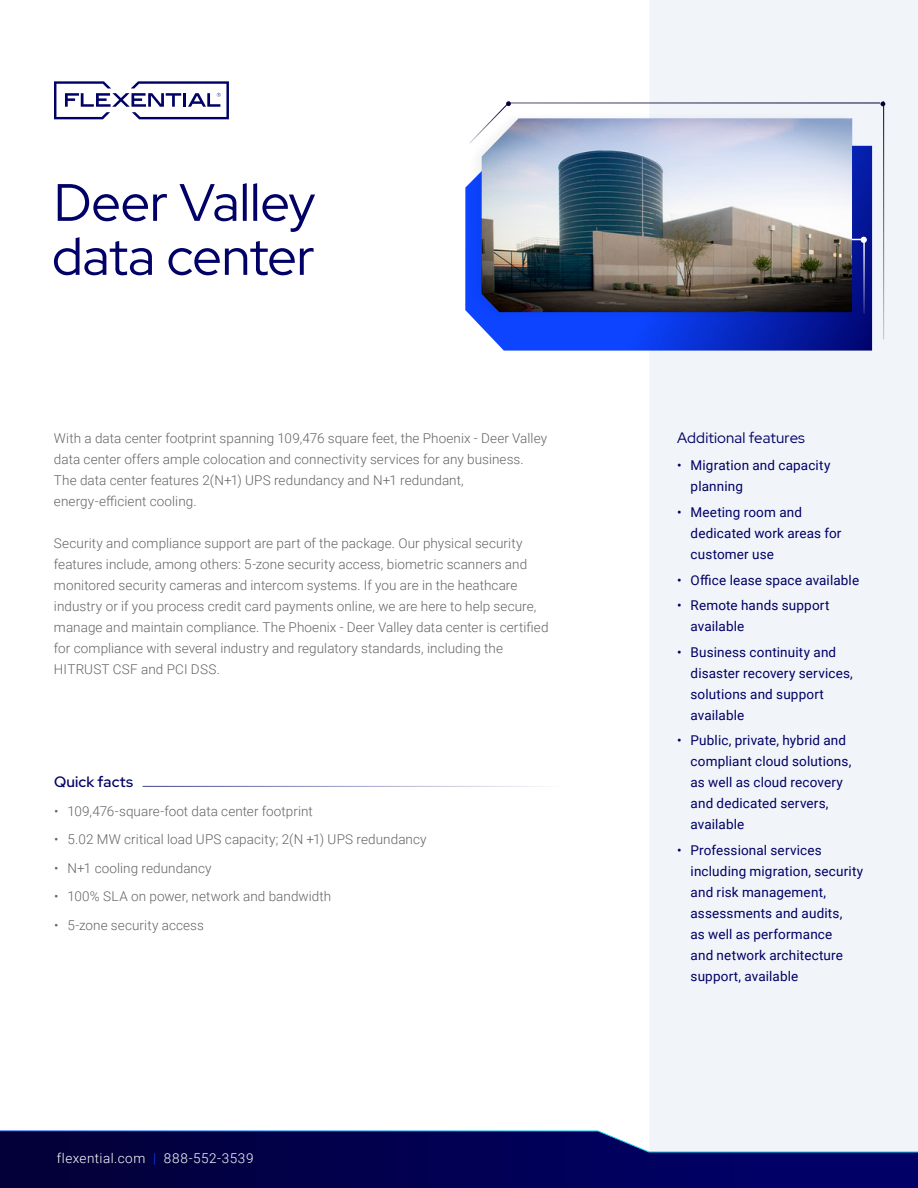
<style>
.page{position:relative;width:918px;height:1188px;background:#fff}
.page>*{position:absolute;margin:0;border:0;box-sizing:border-box;transform-origin:0 0}
.t1{font:52.5px/54px "Red Hat Display";letter-spacing:-.005em;color:#006}
.t2{font:15px "Red Hat Display";letter-spacing:.01em;color:#006}
.t3{font:500 15px "Red Hat Display";letter-spacing:.015em;color:#006}
.t4{font:300 13.5px/21px "Roboto";letter-spacing:.005em;color:#636466}
.t5{font:13.5px/21px "Roboto";letter-spacing:.01em;color:#006}
.t6{font:300 13.5px "Roboto";letter-spacing:.04em;color:#fff}
.s1{color:#0c44ff}
</style>
<div class="page">
<div style="left:649px;top:0;width:269px;height:1130px;background:#f1f4f8"></div>
<svg style="left:0;top:1130px;width:918px;height:58px;background:#1f2167"></svg>
<hr style="left:883px;top:102px;width:1px;height:237px;background:#fff">
<svg style="left:465px;top:146px;width:407px;height:205px;background:#1a3cce"></svg>
<svg style="left:54px;top:81px;width:175px;height:38px"></svg>
<hr style="left:508px;top:103px;width:372px;height:1px;background:#fff">
<svg style="left:880px;top:102px;width:5px;height:4px"></svg>
<svg style="left:501px;top:101px;width:10px;height:9px"></svg>
<svg style="left:853px;top:237px;width:14px;height:78px"></svg>
<div style="left:467px;top:110px;width:386px;height:210px;background:#000;opacity:.05"></div>
<img style="left:482px;top:118px;width:371px;height:201px">
<hr style="left:143px;top:786px;width:424px;height:1px;background:#006">
<h1 class="t1" style="left:52px;top:174px;width:265px">Deer Valley data center</h1>
<p class="t4" style="left:54px;top:427px;width:495px">With a data center footprint spanning 109,476 square feet, the Phoenix - Deer Valley data center offers ample colocation and connectivity services for any business.<br>The data center features 2(N+1) UPS redundancy and N+1 redundant, energy-efficient cooling.</p>
<p class="t4" style="left:54px;top:532px;width:496px">Security and compliance support are part of the package. Our physical security features include, among others: 5-zone security access, biometric scanners and monitored security cameras and intercom systems. If you are in the heathcare industry or if you process credit card payments online, we are here to help secure, manage and maintain compliance. The Phoenix - Deer Valley data center is certified for compliance with several industry and regulatory standards, including the HITRUST CSF and PCI DSS.</p>
<p class="t3" style="left:54px;top:772px;width:81px">Quick facts</p>
<p class="t4" style="left:54px;top:800px;width:260px">• 109,476-square-foot data center footprint</p>
<p class="t4" style="left:54px;top:828px;width:374px">• 5.02 MW critical load UPS capacity; 2(N +1) UPS redundancy</p>
<p class="t4" style="left:54px;top:857px;width:159px">• N+1 cooling redundancy</p>
<p class="t4" style="left:54px;top:885px;width:279px">• 100% SLA on power, network and bandwidth</p>
<p class="t4" style="left:54px;top:914px;width:152px">• 5-zone security access</p>
<p class="t6" style="left:57px;top:1149px;width:198px">flexential.com <span class="s1">|</span> 888-552-3539</p>
<p class="t2" style="left:677px;top:428px;width:129px">Additional features</p>
<p class="t5" style="left:691px;top:455px;width:141px;text-indent:-14px">• Migration and capacity planning</p>
<p class="t5" style="left:691px;top:501px;width:152px;text-indent:-14px">• Meeting room and dedicated work areas for customer use</p>
<p class="t5" style="left:677px;top:569px;width:184px">• Office lease space available</p>
<p class="t5" style="left:691px;top:594px;width:140px;text-indent:-14px">• Remote hands support available</p>
<p class="t5" style="left:691px;top:641px;width:164px;text-indent:-14px">• Business continuity and disaster recovery services, solutions and support available</p>
<p class="t5" style="left:691px;top:729px;width:162px;text-indent:-14px">• Public, private, hybrid and compliant cloud solutions, as well as cloud recovery and dedicated servers, available</p>
<p class="t5" style="left:691px;top:839px;width:174px;text-indent:-14px">• Professional services including migration, security and risk management, assessments and audits,<br>as well as performance<br>and network architecture support, available</p>
</div>
